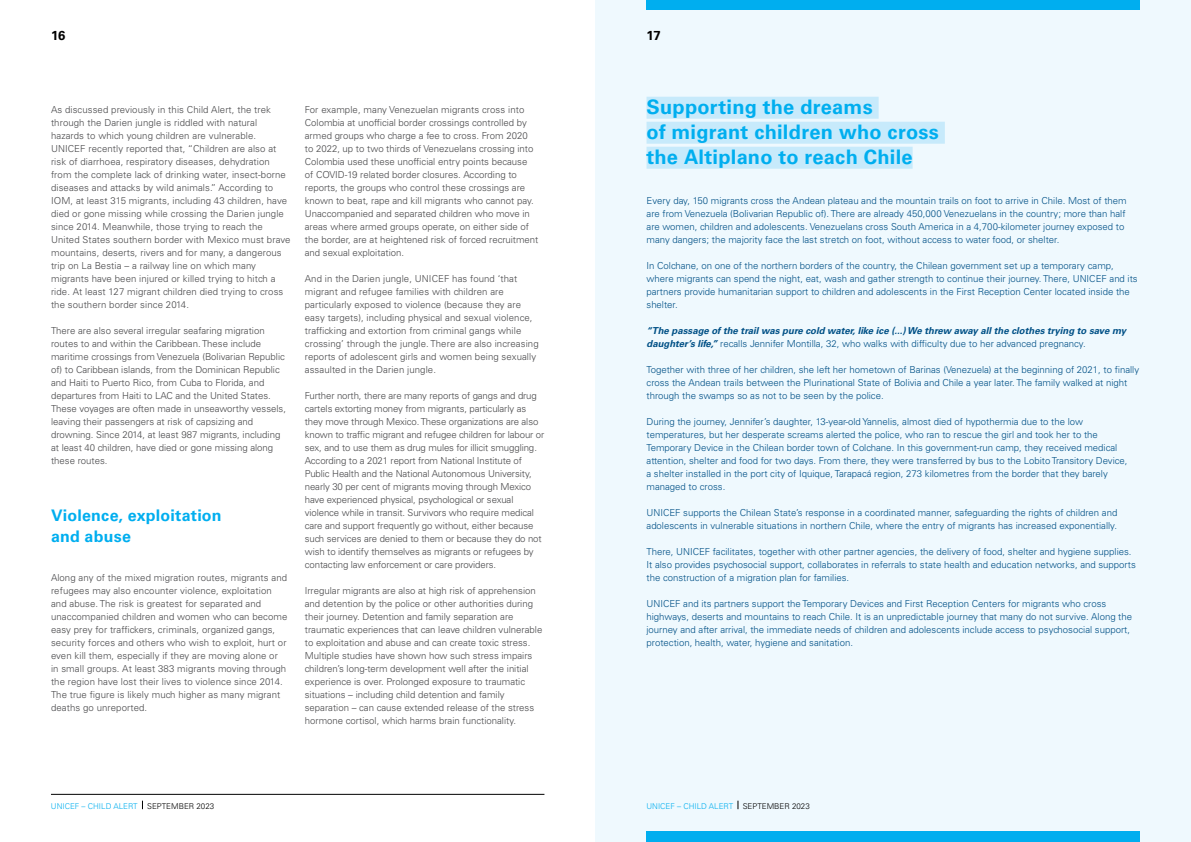
<style>
.page{position:relative;width:1191px;height:842px;background:#fff}
.page>*{position:absolute;margin:0;border:0;box-sizing:border-box;transform-origin:0 0}
.t1{font:700 20px/25px "Univers LT Std";letter-spacing:.01em;color:#00aeef}
.t2{font:700 16px/21px "Univers LT Std";letter-spacing:.015em;color:#00aeef}
.t3{font:700 13px "Univers LT Std";color:#000}
.t4{font:300 9.6px/13px "Univers LT Std";color:#48484a}
.t5{font:300 9.6px/13px "Univers LT Std";color:#005086}
.t6{font:italic 700 9.6px/13px "Univers LT Std";color:#005086}
.t7{font:300 8px "Univers LT Std";color:#00aeef}
.s1{font-weight:300;font-style:normal}
.s2{color:#000}
</style>
<div class="page">
<hr style="left:51px;top:794px;width:493px;height:1px;background:#000">
<div style="left:595px;top:0;width:596px;height:842px;background:#eff9fe"></div>
<div style="left:646px;top:97px;width:232px;height:22px;background:#c7eafb"></div>
<div style="left:646px;top:122px;width:299px;height:22px;background:#c7eafb"></div>
<div style="left:646px;top:147px;width:266px;height:22px;background:#c7eafb"></div>
<div style="left:646px;top:831px;width:494px;height:11px;background:#00aeef"></div>
<div style="left:646px;top:0;width:494px;height:10px;background:#00aeef"></div>
<h3 class="t3" style="left:51px;top:28px;width:16px">16</h3>
<h3 class="t3" style="left:646px;top:28px;width:16px">17</h3>
<p class="t4" style="left:51px;top:103px;width:241px">As discussed previously in this Child Alert, the trek through the Darien jungle is riddled with natural hazards to which young children are vulnerable.<br>UNICEF recently reported that, “Children are also at risk of diarrhoea, respiratory diseases, dehydration from the complete lack of drinking water, insect-borne diseases and attacks by wild animals.” According to IOM, at least 315 migrants, including 43 children, have died or gone missing while crossing the Darien jungle since 2014. Meanwhile, those trying to reach the United States southern border with Mexico must brave mountains, deserts, rivers and for many, a dangerous trip on La Bestia – a railway line on which many migrants have been injured or killed trying to hitch a ride. At least 127 migrant children died trying to cross the southern border since 2014.</p>
<p class="t4" style="left:51px;top:324px;width:236px">There are also several irregular seafaring migration routes to and within the Caribbean. These include maritime crossings from Venezuela (Bolivarian Republic of) to Caribbean islands, from the Dominican Republic and Haiti to Puerto Rico, from Cuba to Florida, and departures from Haiti to LAC and the United States.<br>These voyages are often made in unseaworthy vessels, leaving their passengers at risk of capsizing and drowning. Since 2014, at least 987 migrants, including at least 40 children, have died or gone missing along these routes.</p>
<h2 class="t2" style="left:51px;top:505px;width:172px">Violence, exploitation and abuse</h2>
<p class="t4" style="left:51px;top:571px;width:238px">Along any of the mixed migration routes, migrants and refugees may also encounter violence, exploitation and abuse. The risk is greatest for separated and unaccompanied children and women who can become easy prey for traffickers, criminals, organized gangs, security forces and others who wish to exploit, hurt or even kill them, especially if they are moving alone or in small groups. At least 383 migrants moving through the region have lost their lives to violence since 2014.<br>The true figure is likely much higher as many migrant deaths go unreported.</p>
<p class="t4" style="left:305px;top:103px;width:235px">For example, many Venezuelan migrants cross into Colombia at unofficial border crossings controlled by armed groups who charge a fee to cross. From 2020 to 2022, up to two thirds of Venezuelans crossing into Colombia used these unofficial entry points because<br>of COVID-19 related border closures. According to reports, the groups who control these crossings are known to beat, rape and kill migrants who cannot pay.<br>Unaccompanied and separated children who move in areas where armed groups operate, on either side of the border, are at heightened risk of forced recruitment and sexual exploitation.</p>
<p class="t4" style="left:305px;top:272px;width:235px">And in the Darien jungle, UNICEF has found ‘that migrant and refugee families with children are particularly exposed to violence (because they are easy targets), including physical and sexual violence, trafficking and extortion from criminal gangs while crossing’ through the jungle. There are also increasing reports of adolescent girls and women being sexually assaulted in the Darien jungle.</p>
<p class="t4" style="left:305px;top:389px;width:241px">Further north, there are many reports of gangs and drug cartels extorting money from migrants, particularly as they move through Mexico. These organizations are also known to traffic migrant and refugee children for labour or sex, and to use them as drug mules for illicit smuggling.<br>According to a 2021 report from National Institute of Public Health and the National Autonomous University, nearly 30 per cent of migrants moving through Mexico have experienced physical, psychological or sexual violence while in transit. Survivors who require medical care and support frequently go without, either because such services are denied to them or because they do not wish to identify themselves as migrants or refugees by contacting law enforcement or care providers.</p>
<p class="t4" style="left:305px;top:584px;width:239px">Irregular migrants are also at high risk of apprehension and detention by the police or other authorities during their journey. Detention and family separation are traumatic experiences that can leave children vulnerable to exploitation and abuse and can create toxic stress.<br>Multiple studies have shown how such stress impairs children’s long-term development well after the initial experience is over. Prolonged exposure to traumatic situations – including child detention and family separation – can cause extended release of the stress hormone cortisol, which harms brain functionality.</p>
<h1 class="t1" style="left:646px;top:94px;width:294px">Supporting the dreams<br>of migrant children who cross the Altiplano to reach Chile</h1>
<p class="t5" style="left:646px;top:194px;width:482px">Every day, 150 migrants cross the Andean plateau and the mountain trails on foot to arrive in Chile. Most of them are from Venezuela (Bolivarian Republic of). There are already 450,000 Venezuelans in the country; more than half are women, children and adolescents. Venezuelans cross South America in a 4,700-kilometer journey exposed to many dangers; the majority face the last stretch on foot, without access to water food, or shelter.</p>
<p class="t5" style="left:646px;top:259px;width:493px">In Colchane, on one of the northern borders of the country, the Chilean government set up a temporary camp, where migrants can spend the night, eat, wash and gather strength to continue their journey. There, UNICEF and its partners provide humanitarian support to children and adolescents in the First Reception Center located inside the shelter.</p>
<p class="t6" style="left:646px;top:325px;width:481px">“The passage of the trail was pure cold water, like ice (...) We threw away all the clothes trying to save my daughter’s life,” <span class="s1">recalls Jennifer Montilla, 32, who walks with difficulty due to her advanced pregnancy.</span></p>
<p class="t5" style="left:646px;top:363px;width:494px">Together with three of her children, she left her hometown of Barinas (Venezuela) at the beginning of 2021, to finally cross the Andean trails between the Plurinational State of Bolivia and Chile a year later. The family walked at night through the swamps so as not to be seen by the police.</p>
<p class="t5" style="left:646px;top:415px;width:482px">During the journey, Jennifer’s daughter, 13-year-old Yannelis, almost died of hypothermia due to the low temperatures, but her desperate screams alerted the police, who ran to rescue the girl and took her to the Temporary Device in the Chilean border town of Colchane. In this government-run camp, they received medical attention, shelter and food for two days. From there, they were transferred by bus to the Lobito Transitory Device, a shelter installed in the port city of Iquique, Tarapacá region, 273 kilometres from the border that they barely managed to cross.</p>
<p class="t5" style="left:646px;top:506px;width:472px">UNICEF supports the Chilean State’s response in a coordinated manner, safeguarding the rights of children and adolescents in vulnerable situations in northern Chile, where the entry of migrants has increased exponentially.</p>
<p class="t5" style="left:646px;top:545px;width:491px">There, UNICEF facilitates, together with other partner agencies, the delivery of food, shelter and hygiene supplies.<br>It also provides psychosocial support, collaborates in referrals to state health and education networks, and supports the construction of a migration plan for families.</p>
<p class="t5" style="left:646px;top:597px;width:487px">UNICEF and its partners support the Temporary Devices and First Reception Centers for migrants who cross highways, deserts and mountains to reach Chile. It is an unpredictable journey that many do not survive. Along the journey and after arrival, the immediate needs of children and adolescents include access to psychosocial support, protection, health, water, hygiene and sanitation.</p>
<p class="t7" style="left:51px;top:801px;width:165px">UNICEF – CHILD ALERT <span class="s2">SEPTEMBER 2023</span></p>
<p class="t7" style="left:646px;top:801px;width:165px">UNICEF – CHILD ALERT <span class="s2">SEPTEMBER 2023</span></p>
</div>
